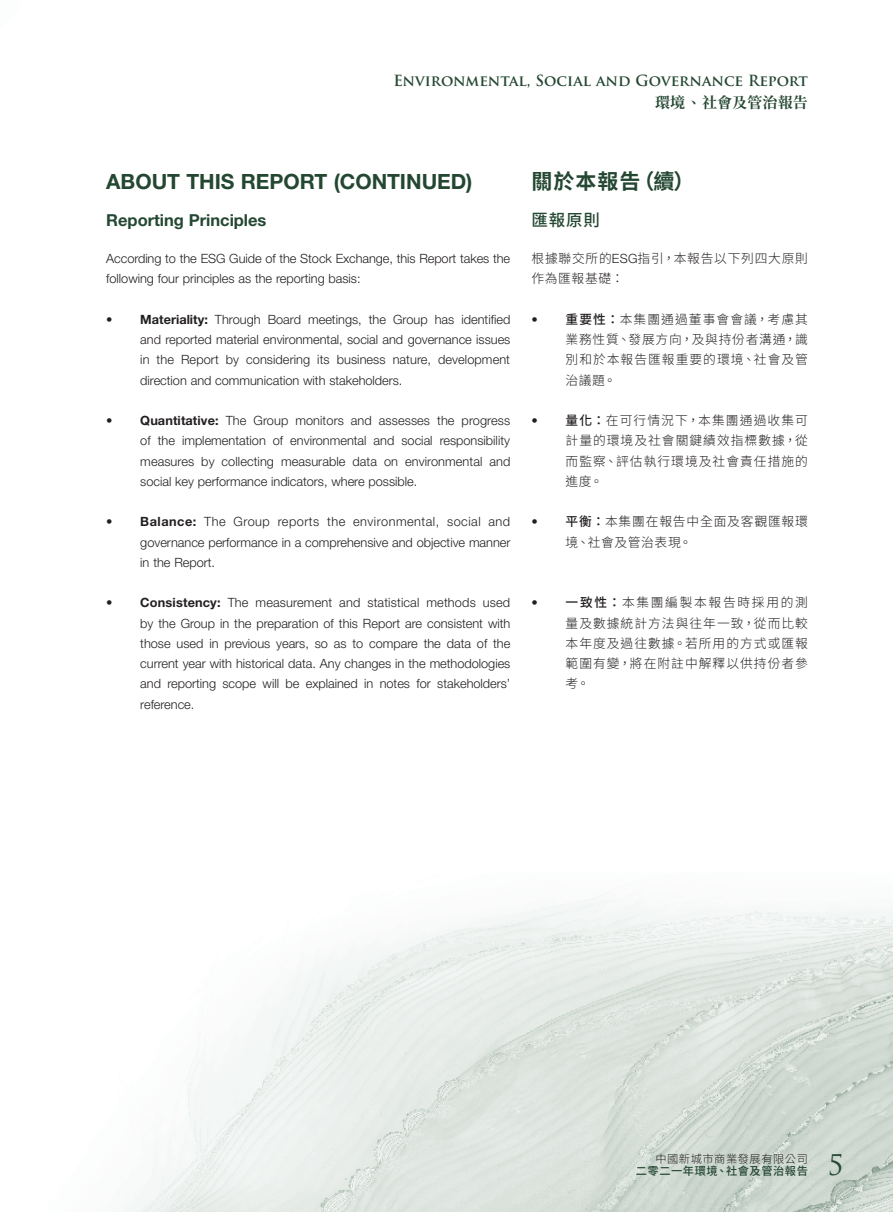
<style>
.page{position:relative;width:893px;height:1212px;background:#fff}
.page>*{position:absolute;margin:0;border:0;box-sizing:border-box;transform-origin:0 0}
.t1{font:27.75px "Trajan Pro";color:#244732}
.C_Heading_1{font:700 21px "Helvetica Neue LT Std";color:#244732}
.C_Heading_1-2{font:700 21px "Source Han Sans TC";letter-spacing:.05em;color:#244732}
.C_Heading_2{font:700 16.5px "Helvetica Neue LT Std";color:#244732}
.C_Heading_2-2{font:500 16.5px "Source Han Sans TC";color:#244732}
.t2{font:700 15px "Trajan Pro";color:#244732}
.t3{font:700 15px "Source Han Serif TC";letter-spacing:.01em;color:#244732}
.Body_Text{font:300 12.75px/20.2px "Helvetica Neue LT Std";color:#231f20;text-align:justify}
.C_Body_Text{font:300 12.75px/20.2px "Source Han Sans TC";letter-spacing:.08em;color:#231f20;text-align:justify}
.C_Body_Text-2{font:300 12.75px/20.2px "Source Han Sans TC";letter-spacing:.06em;color:#231f20}
.t4{font:500 11.25px "Source Han Sans TC";letter-spacing:.045em;color:#244732}
.t5{font:300 11.25px "Source Han Sans TC";letter-spacing:.045em;color:#231f20}
.s1{font-weight:700}
.s2{font-family:"Helvetica Neue LT Std"}
.s3{font-weight:500}
</style>
<div class="page">
<img style="left:126px;top:894px;width:767px;height:318px">
<p class="t2" style="left:393px;top:71px;width:416px">Environmental, Social and Governance Report</p>
<p class="t3" style="left:655px;top:94px;width:154px">環境、社會及管治報告</p>
<p class="C_Heading_1" style="left:106px;top:168px;width:368px">ABOUT THIS REPORT (CONTINUED)</p>
<p class="C_Heading_2" style="left:106px;top:210px;width:162px">Reporting Principles</p>
<p class="Body_Text" style="left:106px;top:248px;width:405px">According to the ESG Guide of the Stock Exchange, this Report takes the following four principles as the reporting basis:</p>
<p class="Body_Text" style="left:140px;top:309px;width:372px;text-indent:-34px">• <span class="s1">Materiality:</span> Through Board meetings, the Group has identified and reported material environmental, social and governance issues in the Report by considering its business nature, development direction and communication with stakeholders.</p>
<p class="Body_Text" style="left:140px;top:410px;width:372px;text-indent:-34px">• <span class="s1">Quantitative:</span> The Group monitors and assesses the progress of the implementation of environmental and social responsibility measures by collecting measurable data on environmental and social key performance indicators, where possible.</p>
<p class="Body_Text" style="left:140px;top:511px;width:372px;text-indent:-34px">• <span class="s1">Balance:</span> The Group reports the environmental, social and governance performance in a comprehensive and objective manner in the Report.</p>
<p class="Body_Text" style="left:140px;top:592px;width:372px;text-indent:-34px">• <span class="s1">Consistency:</span> The measurement and statistical methods used by the Group in the preparation of this Report are consistent with those used in previous years, so as to compare the data of the current year with historical data. Any changes in the methodologies and reporting scope will be explained in notes for stakeholders’ reference.</p>
<p class="C_Heading_1-2" style="left:531px;top:169px;width:165px">關於本報告（續）</p>
<p class="C_Heading_2-2" style="left:531px;top:210px;width:70px">匯報原則</p>
<p class="C_Body_Text-2" style="left:531px;top:249px;width:278px">根據聯交所的<span class="s2">ESG</span>指引，本報告以下列四大原則作為匯報基礎：</p>
<p class="C_Body_Text" style="left:566px;top:309px;width:244px;text-indent:-34px"><span class="s2">•</span> <span class="s3">重要性：</span>本集團通過董事會會議，考慮其業務性質、發展方向，及與持份者溝通，識別和於本報告匯報重要的環境、社會及管治議題。</p>
<p class="C_Body_Text" style="left:566px;top:411px;width:244px;text-indent:-34px"><span class="s2">•</span> <span class="s3">量化：</span>在可行情況下，本集團通過收集可計量的環境及社會關鍵績效指標數據，從而監察、評估執行環境及社會責任措施的進度。</p>
<p class="C_Body_Text" style="left:566px;top:512px;width:244px;text-indent:-34px"><span class="s2">•</span> <span class="s3">平衡：</span>本集團在報告中全面及客觀匯報環境、社會及管治表現。</p>
<p class="C_Body_Text" style="left:566px;top:593px;width:244px;text-indent:-34px"><span class="s2">•</span> <span class="s3">一致性：</span>本集團編製本報告時採用的測量及數據統計方法與往年一致，從而比較本年度及過往數據。若所用的方式或匯報範圍有變，將在附註中解釋以供持份者參考。</p>
<p class="t5" style="left:655px;top:1153px;width:154px">中國新城市商業發展有限公司</p>
<p class="t4" style="left:636px;top:1165px;width:174px">二零二一年環境、社會及管治報告</p>
<h1 class="t1" style="left:828px;top:1147px;width:17px">5</h1>
</div>
